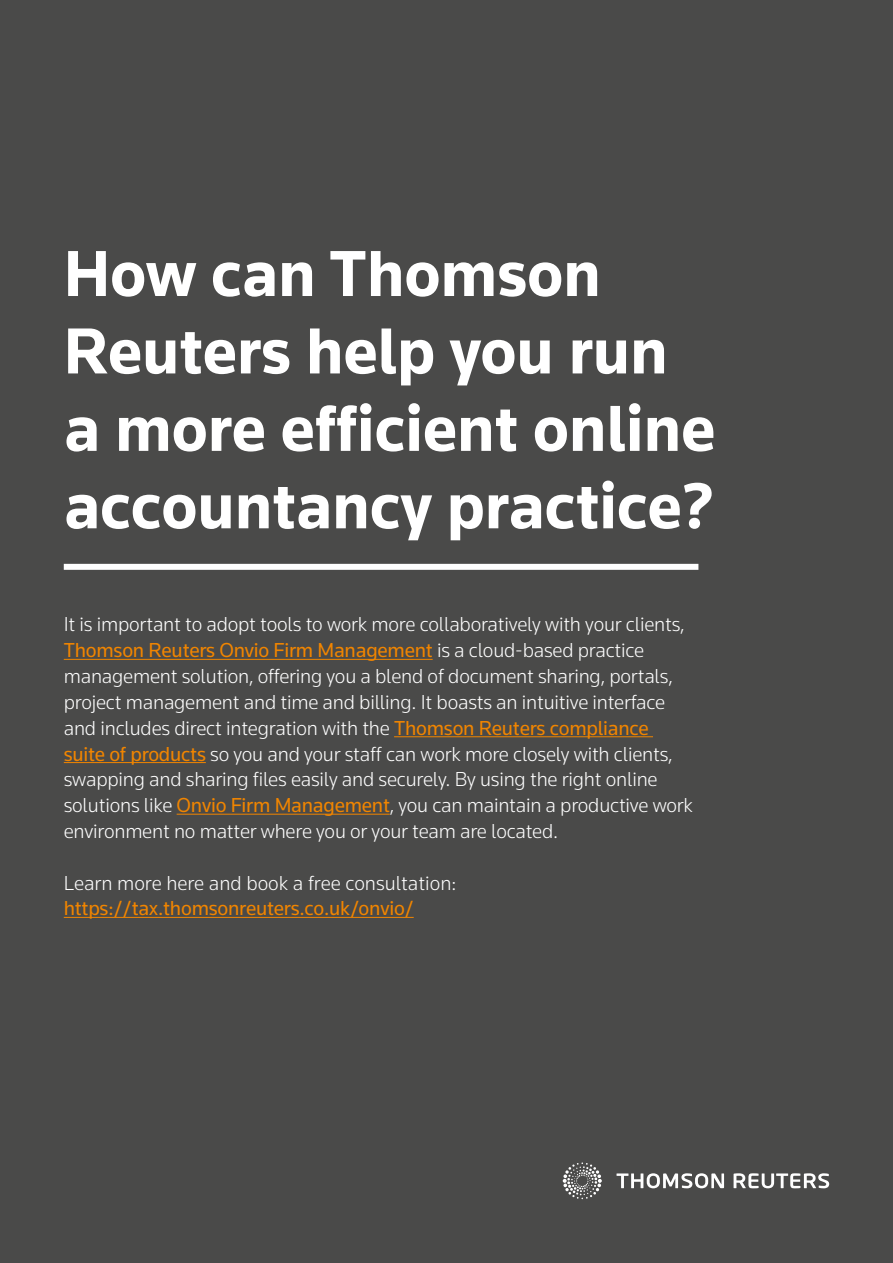
<style>
.page{position:relative;width:893px;height:1263px;background:#4a4a49}
.page>*{position:absolute;margin:0;border:0;box-sizing:border-box;transform-origin:0 0}
.t1{font:700 67.5px/77.4px "Knowledge";color:#fff}
.t2{font:300 21px/25.8px "Knowledge";letter-spacing:-.01em;color:#fff}
.t3{font:21px "Knowledge";letter-spacing:-.01em;color:#f18500}
.s1{font-weight:400;color:#f18500}
</style>
<div class="page">
<div style="left:64px;top:564px;width:634px;height:6px;background:#fff"></div>
<hr style="left:64px;top:659px;width:369px;height:1px;background:#f18500">
<hr style="left:394px;top:736px;width:259px;height:1px;background:#f18500">
<hr style="left:64px;top:762px;width:142px;height:1px;background:#f18500">
<hr style="left:177px;top:814px;width:213px;height:1px;background:#f18500">
<hr style="left:64px;top:917px;width:350px;height:1px;background:#f18500">
<svg style="left:616px;top:1173px;width:213px;height:15px"></svg>
<svg style="left:563px;top:1162px;width:39px;height:37px"></svg>
<h1 class="t1" style="left:64px;top:234px;width:653px">How can Thomson<br>Reuters help you run a more efficient online accountancy practice?</h1>
<p class="t2" style="left:64px;top:611px;width:631px">It is important to adopt tools to work more collaboratively with your clients, <span class="s1">Thomson Reuters Onvio Firm Management</span> is a cloud-based practice management solution, offering you a blend of document sharing, portals, project management and time and billing. It boasts an intuitive interface and includes direct integration with the <span class="s1">Thomson Reuters compliance suite of products</span> so you and your staff can work more closely with clients, swapping and sharing files easily and securely. By using the right online solutions like <span class="s1">Onvio Firm Management</span>, you can maintain a productive work environment no matter where you or your team are located.</p>
<p class="t2" style="left:64px;top:869px;width:394px">Learn more here and book a free consultation:</p>
<p class="t3" style="left:64px;top:895px;width:351px">https://tax.thomsonreuters.co.uk/onvio/</p>
</div>
